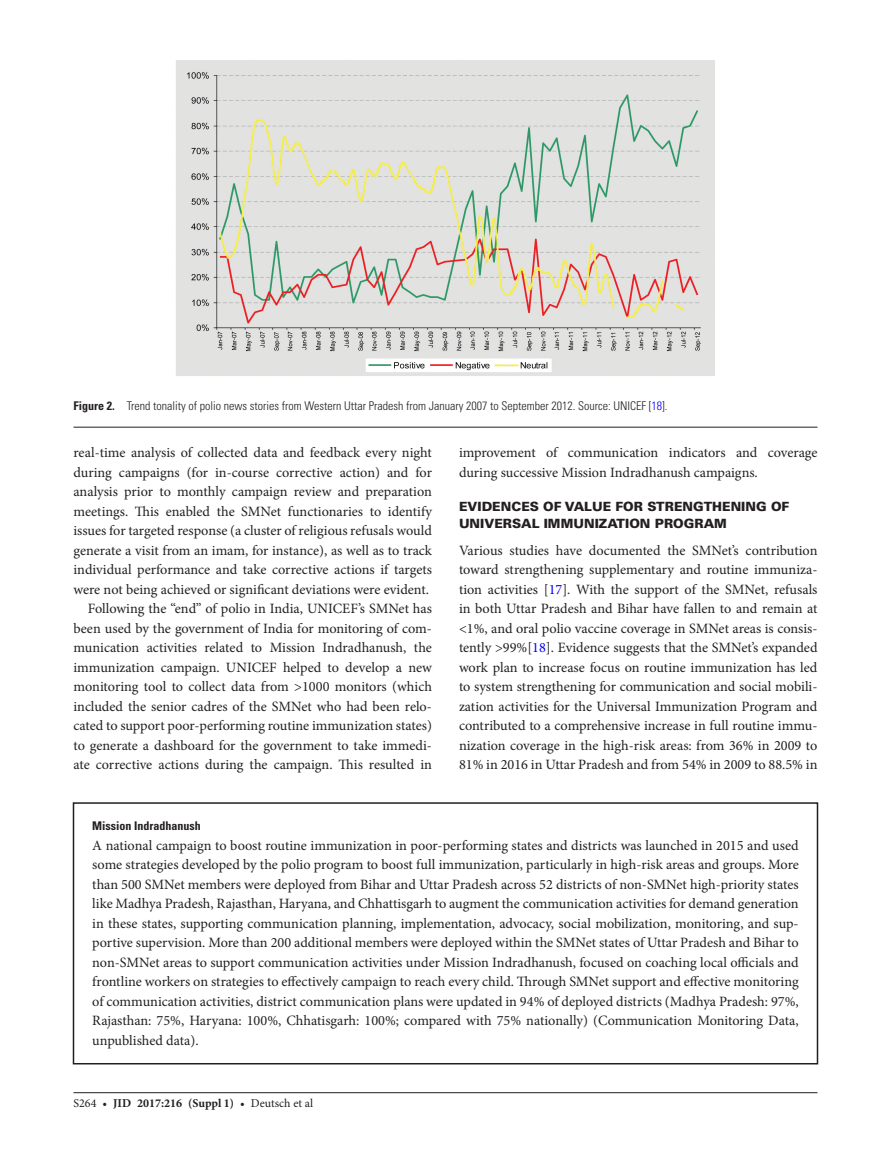
<style>
.page{position:relative;width:891px;height:1174px;background:#fff}
.page>*{position:absolute;margin:0;border:0;box-sizing:border-box;transform-origin:0 0}
.t1{font:14.25px/19.5px "Minion Pro";color:#231f20;text-align:justify}
.t2{font:900 12.75px/16.5px "Univers LT Std";color:#231f20}
.t3{font:300 condensed 12px "Univers LT Std";color:#231f20}
.t4{font:700 12px "Minion Pro";color:#231f20}
.t5{font:700 condensed 12px "Univers LT Std";color:#231f20}
.s1{font-weight:700}
.s2{color:#00f}
.s3{font-weight:400}
</style>
<div class="page">
<hr style="left:73px;top:1092px;width:744px;height:1px;background:#231f20">
<hr style="left:73px;top:427px;width:744px;height:1px;background:#231f20">
<img style="left:176px;top:60px;width:539px;height:316px">
<div style="left:73px;top:802px;width:745px;height:262px;border:2px solid #231f20"></div>
<p class="t3" style="left:73px;top:398px;width:595px"><span class="s1">Figure 2.</span> Trend tonality of polio news stories from Western Uttar Pradesh from January 2007 to September 2012. Source: UNICEF [<span class="s2">18</span>].</p>
<p class="t1" style="left:73px;top:443px;width:360px;text-align:right">real-time analysis of collected data and feedback every night during campaigns (for in-course corrective action) and for analysis prior to monthly campaign review and preparation meetings. This enabled the SMNet functionaries to identify issues for targeted response (a cluster of religious refusals would generate a visit from an imam, for instance), as well as to track individual performance and take corrective actions if targets were not being achieved or significant deviations were evident.<br>Following the “end” of polio in India, UNICEF’s SMNet has been used by the government of India for monitoring of com&shy;munication activities related to Mission Indradhanush, the immunization campaign. UNICEF helped to develop a new monitoring tool to collect data from &gt;1000 monitors (which included the senior cadres of the SMNet who had been relo&shy;cated to support poor-performing routine immunization states) to generate a dashboard for the government to take immedi&shy;ate corrective actions during the campaign. This resulted in</p>
<p class="t1" style="left:459px;top:443px;width:360px">improvement of communication indicators and coverage during successive Mission Indradhanush campaigns.</p>
<p class="t2" style="left:459px;top:498px;width:332px">EVIDENCES OF VALUE FOR STRENGTHENING OF<br>UNIVERSAL IMMUNIZATION PROGRAM</p>
<p class="t1" style="left:459px;top:541px;width:360px">Various studies have documented the SMNet’s contribution toward strengthening supplementary and routine immuniza&shy;tion activities [<span class="s2">17</span>]. With the support of the SMNet, refusals in both Uttar Pradesh and Bihar have fallen to and remain at &lt;1%, and oral polio vaccine coverage in SMNet areas is consis&shy;tently &gt;99%[<span class="s2">18</span>]. Evidence suggests that the SMNet’s expanded work plan to increase focus on routine immunization has led to system strengthening for communication and social mobili&shy;zation activities for the Universal Immunization Program and contributed to a comprehensive increase in full routine immu&shy;nization coverage in the high-risk areas: from 36% in 2009 to 81% in 2016 in Uttar Pradesh and from 54% in 2009 to 88.5% in</p>
<p class="t5" style="left:92px;top:819px;width:110px">Mission Indradhanush</p>
<p class="t1" style="left:92px;top:836px;width:708px">A national campaign to boost routine immunization in poor-performing states and districts was launched in 2015 and used some strategies developed by the polio program to boost full immunization, particularly in high-risk areas and groups. More than 500 SMNet members were deployed from Bihar and Uttar Pradesh across 52 districts of non-SMNet high-priority states like Madhya Pradesh, Rajasthan, Haryana, and Chhattisgarh to augment the communication activities for demand generation in these states, supporting communication planning, implementation, advocacy, social mobilization, monitoring, and sup&shy;portive supervision. More than 200 additional members were deployed within the SMNet states of Uttar Pradesh and Bihar to non-SMNet areas to support communication activities under Mission Indradhanush, focused on coaching local officials and frontline workers on strategies to effectively campaign to reach every child. Through SMNet support and effective monitoring of communication activities, district communication plans were updated in 94% of deployed districts (Madhya Pradesh: 97%, Rajasthan: 75%, Haryana: 100%, Chhatisgarh: 100%; compared with 75% nationally) (Communication Monitoring Data, unpublished data).</p>
<p class="t4" style="left:73px;top:1094px;width:241px"><span class="s3">S264 •</span> JID 2017:216 (Suppl 1) <span class="s3">• Deutsch et al</span></p>
</div>
